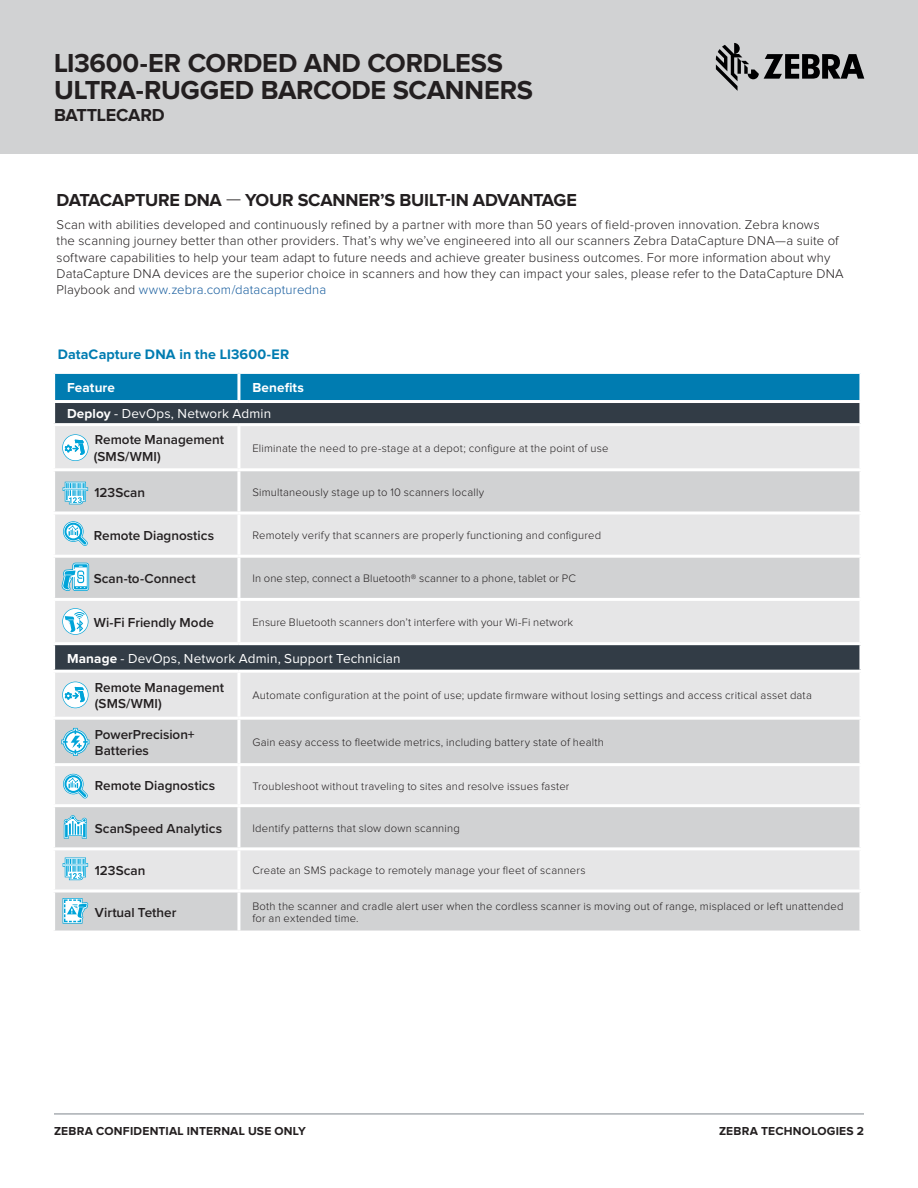
<style>
.page{position:relative;width:918px;height:1188px;background:#fff}
.page>*{position:absolute;margin:0;border:0;box-sizing:border-box;transform-origin:0 0}
.t1{font:700 27px/27px "Proxima Nova";letter-spacing:-.01em;color:#231f20}
.t2{font:700 18px "Proxima Nova";letter-spacing:-.015em;color:#231f20}
.t3{font:700 14.25px "Proxima Nova";letter-spacing:.01em;color:#007cb1}
.t4{font:600 13.5px/16.5px "Proxima Nova";color:#231f20}
.t5{font:13.5px/29px "Proxima Nova";letter-spacing:.01em;color:#fff}
.t6{font:700 13.5px "Proxima Nova";letter-spacing:.01em;color:#fff}
.t7{font:300 13.2px/16.2px "Proxima Nova";letter-spacing:.01em;color:#231f20}
.t8{font:700 12px "Proxima Nova";letter-spacing:.02em;color:#231f20}
.t9{font:300 11.25px/12.8px "Proxima Nova";letter-spacing:.015em;color:#231f20}
.s1{font-weight:300}
.s2{color:#175d9e}
.s3{font-weight:700}
.s4{font-weight:600;color:#231f20}
</style>
<div class="page">
<div style="left:0;top:0;width:918px;height:153px;background:#d1d2d3"></div>
<svg style="left:716px;top:43px;width:148px;height:48px"></svg>
<div style="left:55px;top:374px;width:804px;height:26px;background:#007cb1"></div>
<div style="left:55px;top:403px;width:804px;height:20px;background:#323c46"></div>
<div style="left:55px;top:426px;width:804px;height:42px;background:#e6e6e7"></div>
<svg style="left:55px;top:471px;width:804px;height:460px;background:#d2d3d4"></svg>
<hr style="left:237px;top:374px;width:3px;height:26px;background:#fff">
<hr style="left:237px;top:673px;width:3px;height:44px;background:#fff">
<hr style="left:52px;top:670px;width:187px;height:3px;background:#fff">
<hr style="left:239px;top:670px;width:623px;height:3px;background:#fff">
<hr style="left:52px;top:512px;width:187px;height:2px;background:#fff">
<hr style="left:52px;top:555px;width:187px;height:3px;background:#fff">
<hr style="left:52px;top:598px;width:187px;height:3px;background:#fff">
<hr style="left:52px;top:642px;width:187px;height:3px;background:#fff">
<hr style="left:239px;top:642px;width:623px;height:3px;background:#fff">
<hr style="left:239px;top:512px;width:623px;height:2px;background:#fff">
<hr style="left:239px;top:555px;width:623px;height:3px;background:#fff">
<hr style="left:239px;top:598px;width:623px;height:3px;background:#fff">
<hr style="left:237px;top:471px;width:3px;height:41px;background:#fff">
<hr style="left:237px;top:514px;width:3px;height:41px;background:#fff">
<hr style="left:237px;top:558px;width:3px;height:40px;background:#fff">
<hr style="left:237px;top:601px;width:3px;height:41px;background:#fff">
<hr style="left:237px;top:426px;width:3px;height:42px;background:#fff">
<hr style="left:52px;top:717px;width:187px;height:3px;background:#fff">
<hr style="left:52px;top:763px;width:187px;height:3px;background:#fff">
<hr style="left:52px;top:804px;width:187px;height:3px;background:#fff">
<hr style="left:239px;top:804px;width:623px;height:3px;background:#fff">
<hr style="left:52px;top:847px;width:187px;height:3px;background:#fff">
<hr style="left:239px;top:847px;width:623px;height:3px;background:#fff">
<hr style="left:52px;top:890px;width:187px;height:2px;background:#fff">
<hr style="left:239px;top:890px;width:623px;height:2px;background:#fff">
<hr style="left:239px;top:717px;width:623px;height:3px;background:#fff">
<hr style="left:237px;top:720px;width:3px;height:43px;background:#fff">
<hr style="left:239px;top:763px;width:623px;height:3px;background:#fff">
<hr style="left:237px;top:766px;width:3px;height:38px;background:#fff">
<hr style="left:237px;top:807px;width:3px;height:40px;background:#fff">
<hr style="left:237px;top:850px;width:3px;height:40px;background:#fff">
<hr style="left:237px;top:892px;width:3px;height:39px;background:#fff">
<hr style="left:54px;top:1114px;width:810px;height:1px;background:#7e868d">
<svg style="left:62px;top:434px;width:27px;height:27px"></svg>
<svg style="left:63px;top:482px;width:25px;height:22px"></svg>
<svg style="left:63px;top:521px;width:25px;height:25px"></svg>
<svg style="left:61px;top:563px;width:28px;height:28px"></svg>
<svg style="left:62px;top:608px;width:26px;height:27px"></svg>
<svg style="left:62px;top:682px;width:27px;height:26px"></svg>
<svg style="left:61px;top:728px;width:28px;height:28px"></svg>
<svg style="left:63px;top:774px;width:25px;height:24px"></svg>
<svg style="left:64px;top:815px;width:23px;height:24px"></svg>
<svg style="left:63px;top:858px;width:25px;height:22px"></svg>
<svg style="left:63px;top:898px;width:25px;height:26px"></svg>
<h1 class="t1" style="left:54px;top:51px;width:481px">LI3600-ER CORDED AND CORDLESS<br>ULTRA-RUGGED BARCODE SCANNERS</h1>
<h2 class="t2" style="left:54px;top:106px;width:112px">BATTLECARD</h2>
<h2 class="t2" style="left:57px;top:192px;width:522px">DATACAPTURE DNA <span class="s1">—</span> YOUR SCANNER’S BUILT-IN ADVANTAGE</h2>
<p class="t7" style="left:57px;top:217px;width:789px">Scan with abilities developed and continuously refined by a partner with more than 50 years of field-proven innovation. Zebra knows<br>the scanning journey better than other providers. That’s why we’ve engineered into all our scanners Zebra DataCapture DNA—a suite of software capabilities to help your team adapt to future needs and achieve greater business outcomes. For more information about why DataCapture DNA devices are the superior choice in scanners and how they can impact your sales, please refer to the DataCapture DNA Playbook and <span class="s2">www.zebra.com/datacapturedna</span></p>
<p class="t3" style="left:58px;top:347px;width:233px">DataCapture DNA in the LI3600-ER</p>
<p class="t6" style="left:67px;top:382px;width:49px">Feature</p>
<p class="t6" style="left:252px;top:382px;width:53px">Benefits</p>
<p class="t5" style="left:67px;top:400px;width:206px"><span class="s3">Deploy</span> - DevOps, Network Admin</p>
<p class="t4" style="left:95px;top:431px;width:131px">Remote Management</p>
<p class="t4" style="left:94px;top:448px;width:68px">(SMS/WMI)</p>
<p class="t9" style="left:252px;top:442px;width:357px">Eliminate the need to pre-stage at a depot; configure at the point of use</p>
<p class="t4" style="left:95px;top:484px;width:52px">123Scan</p>
<p class="t9" style="left:252px;top:486px;width:233px">Simultaneously stage up to 10 scanners locally</p>
<p class="t4" style="left:94px;top:527px;width:122px">Remote Diagnostics</p>
<p class="t9" style="left:252px;top:529px;width:350px">Remotely verify that scanners are properly functioning and configured</p>
<p class="t4" style="left:94px;top:570px;width:103px">Scan-to-Connect</p>
<p class="t9" style="left:252px;top:573px;width:325px">In one step, connect a Bluetooth® scanner to a phone, tablet or PC</p>
<p class="t4" style="left:94px;top:614px;width:122px">Wi-Fi Friendly Mode</p>
<p class="t9" style="left:252px;top:616px;width:322px">Ensure Bluetooth scanners don’t interfere with your Wi-Fi network</p>
<p class="t5" style="left:95px;top:644px;width:307px;text-indent:-28px"><span class="s3">Manage</span> - DevOps, Network Admin, Support Technician<br><span class="s4">Remote Management</span></p>
<p class="t4" style="left:95px;top:695px;width:68px">(SMS/WMI)</p>
<p class="t9" style="left:252px;top:689px;width:561px">Automate configuration at the point of use; update firmware without losing settings and access critical asset data</p>
<p class="t4" style="left:95px;top:725px;width:101px">PowerPrecision+<br>Batteries</p>
<p class="t9" style="left:252px;top:736px;width:353px">Gain easy access to fleetwide metrics, including battery state of health</p>
<p class="t4" style="left:95px;top:777px;width:122px">Remote Diagnostics</p>
<p class="t9" style="left:252px;top:780px;width:319px">Troubleshoot without traveling to sites and resolve issues faster</p>
<p class="t4" style="left:95px;top:819px;width:129px">ScanSpeed Analytics</p>
<p class="t9" style="left:252px;top:822px;width:209px">Identify patterns that slow down scanning</p>
<p class="t4" style="left:95px;top:862px;width:52px">123Scan</p>
<p class="t9" style="left:252px;top:865px;width:335px">Create an SMS package to remotely manage your fleet of scanners</p>
<p class="t4" style="left:95px;top:904px;width:83px">Virtual Tether</p>
<p class="t9" style="left:252px;top:900px;width:593px">Both the scanner and cradle alert user when the cordless scanner is moving out of range, misplaced or left unattended for an extended time.</p>
<p class="t8" style="left:54px;top:1125px;width:253px">ZEBRA CONFIDENTIAL INTERNAL USE ONLY</p>
<p class="t8" style="left:719px;top:1125px;width:146px">ZEBRA TECHNOLOGIES 2</p>
</div>
